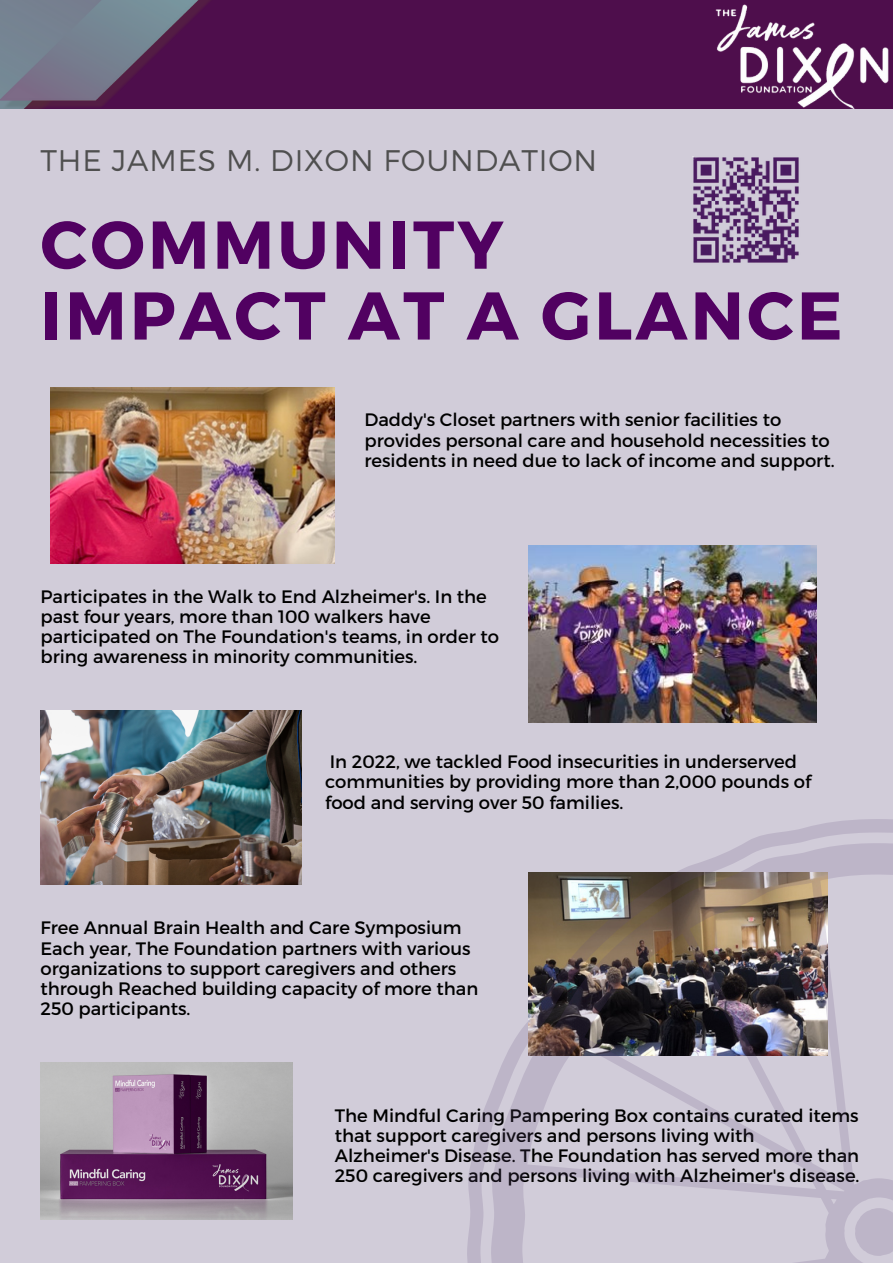
<style>
.page{position:relative;width:893px;height:1264px;background:#fff}
.page>*{position:absolute;margin:0;border:0;box-sizing:border-box;transform-origin:0 0}
.t1{font:700 67.35px "Montserrat";letter-spacing:.05em;color:#510161}
.t2{font:300 29.7px "Montserrat";letter-spacing:.03em;color:#4f4f4f}
.t3{font:18px/20.2px "Montserrat";color:#000}
</style>
<div class="page">
<div style="left:0;top:0;width:892px;height:1262px;background:#d1ccd9"></div>
<div style="left:0;top:0;width:892px;height:109px;background:#4e0e4c"></div>
<img style="left:0;top:0;width:209px;height:109px">
<img style="left:50px;top:387px;width:284px;height:176px">
<img style="left:40px;top:710px;width:261px;height:174px">
<img style="left:528px;top:546px;width:288px;height:176px">
<img style="left:40px;top:1062px;width:252px;height:156px">
<img style="left:692px;top:156px;width:107px;height:107px">
<img style="left:715px;top:4px;width:174px;height:105px">
<svg style="left:467px;top:819px;width:425px;height:443px"></svg>
<img style="left:490px;top:843px;width:402px;height:419px">
<p class="t2" style="left:40px;top:141px;width:558px">THE JAMES M. DIXON FOUNDATION</p>
<p class="t1" style="left:40px;top:201px;width:464px">COMMUNITY</p>
<p class="t1" style="left:40px;top:272px;width:803px">IMPACT AT A GLANCE</p>
<p class="t3" style="left:364px;top:409px;width:471px">Daddy's Closet partners with senior facilities to provides personal care and household necessities to residents in need due to lack of income and support.</p>
<p class="t3" style="left:40px;top:585px;width:460px">Participates in the Walk to End Alzheimer's. In the past four years, more than 100 walkers have participated on The Foundation's teams, in order to bring awareness in minority communities.</p>
<p class="t3" style="left:325px;top:750px;width:487px">In 2022, we tackled Food insecurities in underserved communities by providing more than 2,000 pounds of food and serving over 50 families.</p>
<p class="t3" style="left:40px;top:916px;width:422px">Free Annual Brain Health and Care Symposium</p>
<p class="t3" style="left:40px;top:937px;width:439px">Each year, The Foundation partners with various organizations to support caregivers and others through Reached building capacity of more than 250 participants.</p>
<p class="t3" style="left:335px;top:1104px;width:526px">The Mindful Caring Pampering Box contains curated items that support caregivers and persons living with Alzheimer's Disease. The Foundation has served more than 250 caregivers and persons living with Alzheimer's disease.</p>
</div>
